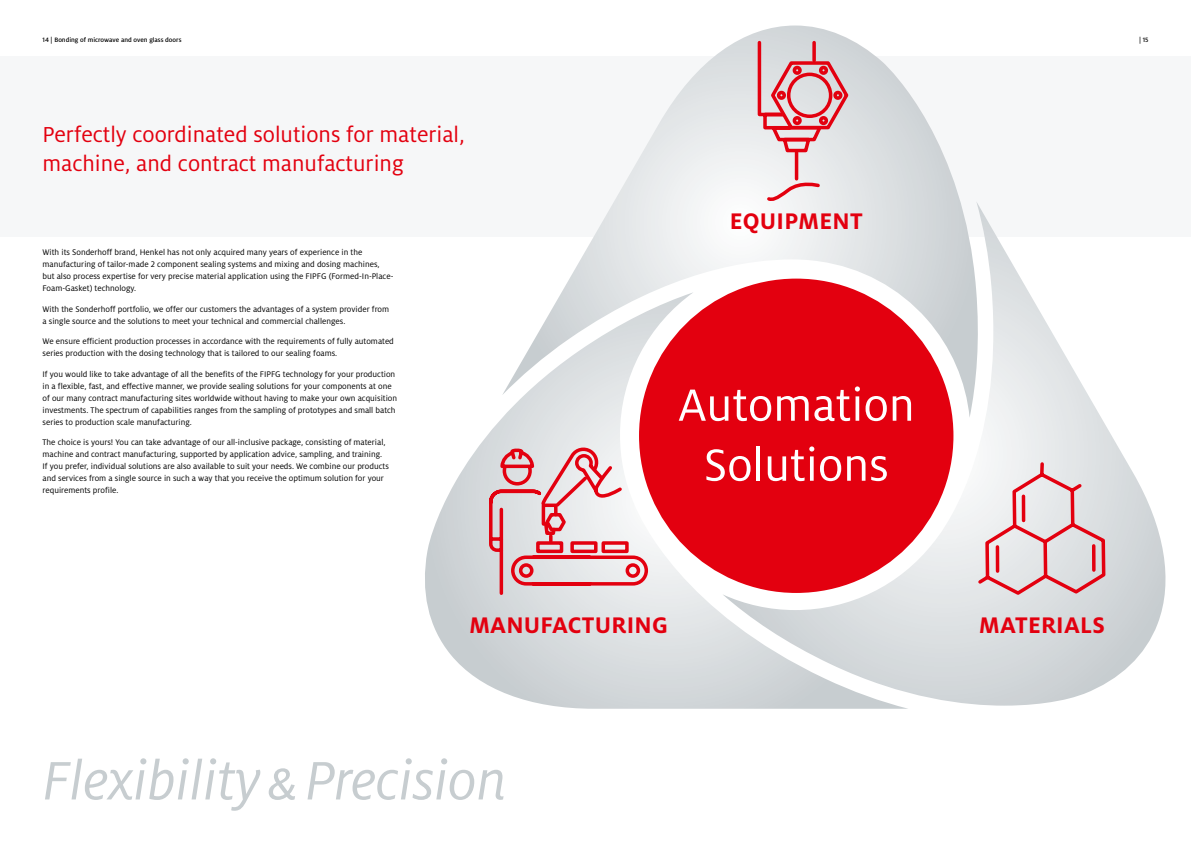
<style>
.page{position:relative;width:1191px;height:842px;background:#fff}
.page>*{position:absolute;margin:0;border:0;box-sizing:border-box;transform-origin:0 0}
.t1{font:italic 60px "Henkel Milo";color:#c7cdd0}
.t2{font:50px/60px "Henkel Milo";color:#fff;text-align:center}
.t3{font:700 25px "Henkel Milo";letter-spacing:.01em;color:#e3000f}
.t4{font:24px/28.8px "Henkel Milo";color:#e3000f}
.t5{font:9px/12px "Henkel Milo";color:#000}
.t6{font:500 7px "Henkel Milo";color:#000}
</style>
<div class="page">
<div style="left:0;top:57px;width:1191px;height:180px;background:#f6f7f8"></div>
<svg style="left:562px;top:26px;width:398px;height:266px"></svg>
<svg style="left:425px;top:292px;width:483px;height:417px"></svg>
<svg style="left:722px;top:201px;width:444px;height:505px"></svg>
<div style="left:639px;top:279px;width:314px;height:314px;background:#e3000f;border-radius:50%"></div>
<svg style="left:975px;top:460px;width:132px;height:137px"></svg>
<hr style="left:795px;top:152px;width:3px;height:27px;background:#e3000f">
<svg style="left:756px;top:39px;width:94px;height:116px"></svg>
<div style="left:787px;top:73px;width:45px;height:45px;border:4px solid #e3000f;border-radius:50%"></div>
<div style="left:777px;top:91px;width:9px;height:9px;border:4px solid #e3000f;border-radius:50%"></div>
<div style="left:792px;top:66px;width:9px;height:9px;border:4px solid #e3000f;border-radius:50%"></div>
<div style="left:792px;top:116px;width:9px;height:9px;border:4px solid #e3000f;border-radius:50%"></div>
<div style="left:819px;top:66px;width:9px;height:9px;border:4px solid #e3000f;border-radius:50%"></div>
<div style="left:819px;top:116px;width:9px;height:9px;border:4px solid #e3000f;border-radius:50%"></div>
<div style="left:833px;top:91px;width:9px;height:9px;border:4px solid #e3000f;border-radius:50%"></div>
<svg style="left:764px;top:181px;width:57px;height:23px"></svg>
<svg style="left:487px;top:443px;width:163px;height:154px"></svg>
<p class="t6" style="left:43px;top:36px;width:140px">14 | Bonding of microwave and oven glass doors</p>
<p class="t6" style="left:1139px;top:36px;width:11px">| 15</p>
<h3 class="t4" style="left:43px;top:120px;width:424px">Perfectly coordinated solutions for material, machine, and contract manufacturing</h3>
<p class="t5" style="left:43px;top:246px;width:352px">With its Sonderhoff brand, Henkel has not only acquired many years of experience in the manufacturing of tailor-made 2 component sealing systems and mixing and dosing machines, but also process expertise for very precise material application using the FIPFG (Formed-In-Place-Foam-Gasket) technology.</p>
<p class="t5" style="left:43px;top:303px;width:348px">With the Sonderhoff portfolio, we offer our customers the advantages of a system provider from a single source and the solutions to meet your technical and commercial challenges.</p>
<p class="t5" style="left:43px;top:335px;width:353px">We ensure efficient production processes in accordance with the requirements of fully automated series production with the dosing technology that is tailored to our sealing foams.</p>
<p class="t5" style="left:43px;top:368px;width:356px">If you would like to take advantage of all the benefits of the FIPFG technology for your production in a flexible, fast, and effective manner, we provide sealing solutions for your components at one of our many contract manufacturing sites worldwide without having to make your own acquisition investments. The spectrum of capabilities ranges from the sampling of prototypes and small batch series to production scale manufacturing.</p>
<p class="t5" style="left:43px;top:436px;width:348px">The choice is yours! You can take advantage of our all-inclusive package, consisting of material, machine and contract manufacturing, supported by application advice, sampling, and training.<br>If you prefer, individual solutions are also available to suit your needs. We combine our products and services from a single source in such a way that you receive the optimum solution for your requirements profile.</p>
<h3 class="t3" style="left:729px;top:207px;width:134px">EQUIPMENT</h3>
<h2 class="t2" style="left:677px;top:375px;width:238px">Automation<br>Solutions</h2>
<h3 class="t3" style="left:469px;top:611px;width:200px">MANUFACTURING</h3>
<h3 class="t3" style="left:978px;top:611px;width:128px">MATERIALS</h3>
<h1 class="t1" style="left:43px;top:748px;width:466px">Flexibility &amp; Precision</h1>
</div>
